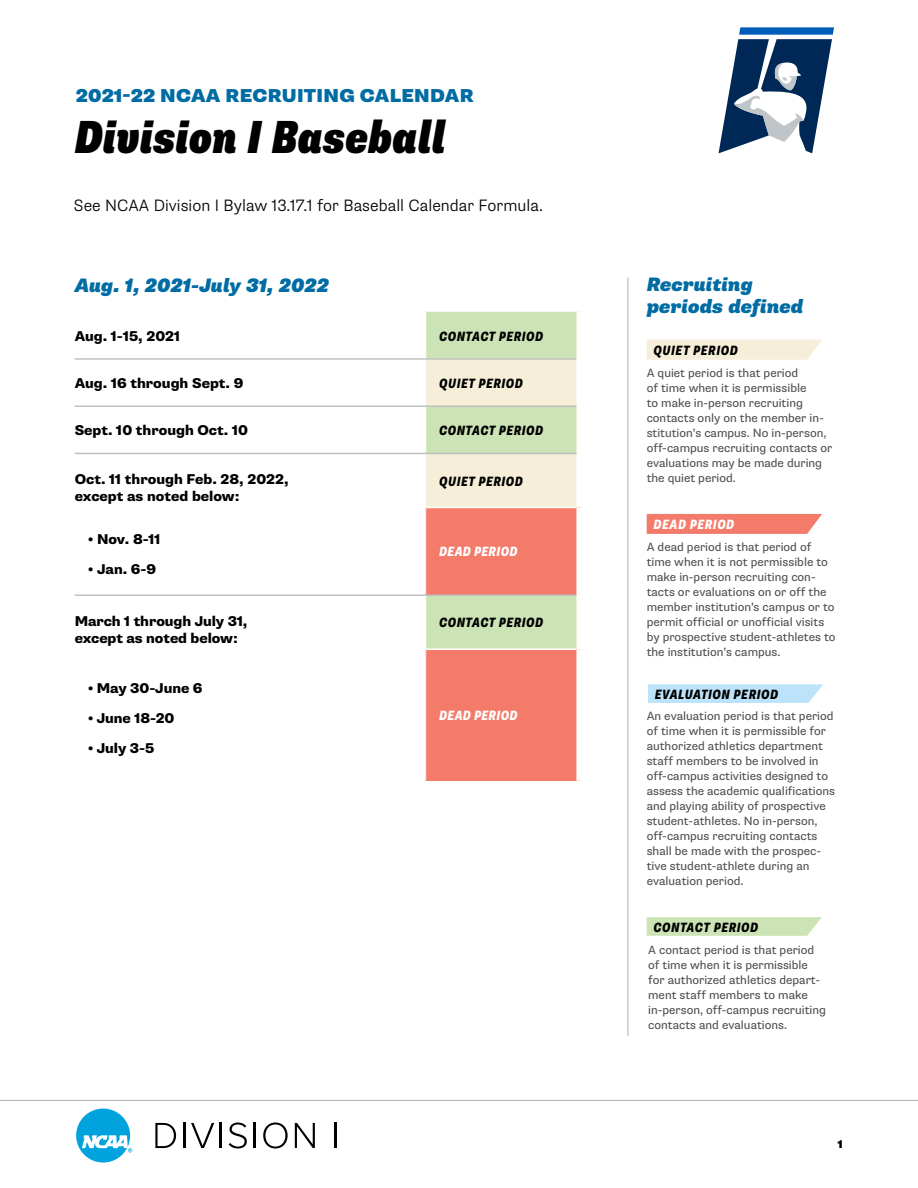
<style>
.page{position:relative;width:918px;height:1188px;background:#fff}
.page>*{position:absolute;margin:0;border:0;box-sizing:border-box;transform-origin:0 0}
.t1{font:italic 900 condensed 46.5px "Supria Sans";letter-spacing:-.005em;color:#000}
.t2{font:italic 900 19.5px/22.5px "Supria Sans";color:#006ca3}
.t3{font:900 18.75px "Supria Sans";letter-spacing:.015em;color:#006ca3}
.t4{font:300 16.5px "Supria Sans";letter-spacing:.005em;color:#000}
.t5{font:800 14.25px/16.5px "Supria Sans";color:#000}
.t6{font:italic 800 condensed 13.5px "Supria Sans";letter-spacing:.03em;color:#000}
.t7{font:italic 800 condensed 13.5px "Supria Sans";letter-spacing:.015em;color:#fff}
.t8{font:italic 800 condensed 13.5px "Supria Sans";letter-spacing:.035em;color:#fff}
.t9{font:12px/15px "Supria Sans";color:#4d4d4f}
.t10{font:900 11.25px "Supria Sans";color:#000}
</style>
<div class="page">
<svg style="left:718px;top:27px;width:116px;height:127px"></svg>
<div style="left:426px;top:312px;width:150px;height:336px;background:#cce4b5"></div>
<svg style="left:426px;top:360px;width:150px;height:147px;background:#e8eacd"></svg>
<div style="left:426px;top:507px;width:155px;height:88px;background:#f47b6a"></div>
<div style="left:426px;top:649px;width:155px;height:132px;background:#f47b6a"></div>
<div style="left:576px;top:507px;width:9px;height:88px;background:#fff"></div>
<div style="left:576px;top:649px;width:9px;height:132px;background:#fff"></div>
<hr style="left:75px;top:358px;width:351px;height:2px;background:#bfc1c1">
<hr style="left:426px;top:358px;width:150px;height:2px;background:#bfc1c1">
<hr style="left:75px;top:405px;width:351px;height:2px;background:#bfc1c1">
<hr style="left:426px;top:405px;width:150px;height:2px;background:#bfc1c1">
<hr style="left:75px;top:453px;width:351px;height:1px;background:#bfc1c1">
<hr style="left:426px;top:453px;width:150px;height:1px;background:#bfc1c1">
<hr style="left:75px;top:594px;width:351px;height:2px;background:#bfc1c1">
<hr style="left:426px;top:594px;width:150px;height:2px;background:#bfc1c1">
<hr style="left:426px;top:648px;width:150px;height:2px;background:#fff">
<hr style="left:426px;top:507px;width:150px;height:1px;background:#fff">
<svg style="left:647px;top:514px;width:175px;height:20px;background:#f48170"></svg>
<svg style="left:647px;top:340px;width:175px;height:20px;background:#f6eedb"></svg>
<svg style="left:647px;top:917px;width:175px;height:19px;background:#cfe5b9"></svg>
<svg style="left:648px;top:684px;width:175px;height:19px;background:#bfe4f9"></svg>
<hr style="left:628px;top:278px;width:1px;height:757px;background:#a9abac">
<hr style="left:0;top:1100px;width:918px;height:1px;background:#a9abac">
<svg style="left:155px;top:1123px;width:21px;height:25px"></svg>
<hr style="left:183px;top:1123px;width:2px;height:25px;background:#000">
<svg style="left:191px;top:1123px;width:23px;height:25px"></svg>
<hr style="left:220px;top:1123px;width:2px;height:25px;background:#000">
<svg style="left:229px;top:1123px;width:18px;height:26px"></svg>
<hr style="left:254px;top:1123px;width:2px;height:25px;background:#000">
<svg style="left:263px;top:1123px;width:25px;height:26px"></svg>
<svg style="left:295px;top:1123px;width:20px;height:25px"></svg>
<hr style="left:335px;top:1123px;width:2px;height:25px;background:#000">
<svg style="left:76px;top:1109px;width:56px;height:54px"></svg>
<h3 class="t3" style="left:76px;top:84px;width:399px">2021-22 NCAA RECRUITING CALENDAR</h3>
<h1 class="t1" style="left:74px;top:108px;width:373px">Division I Baseball</h1>
<h3 class="t4" style="left:74px;top:195px;width:470px">See NCAA Division I Bylaw 13.17.1 for Baseball Calendar Formula.</h3>
<h2 class="t2" style="left:75px;top:274px;width:256px">Aug. 1, 2021-July 31, 2022</h2>
<h2 class="t2" style="left:647px;top:274px;width:158px">Recruiting periods defined</h2>
<p class="t5" style="left:75px;top:328px;width:107px">Aug. 1-15, 2021</p>
<p class="t6" style="left:439px;top:328px;width:106px">CONTACT PERIOD</p>
<p class="t5" style="left:75px;top:375px;width:170px">Aug. 16 through Sept. 9</p>
<p class="t6" style="left:439px;top:375px;width:85px">QUIET PERIOD</p>
<p class="t5" style="left:75px;top:422px;width:175px">Sept. 10 through Oct. 10</p>
<p class="t6" style="left:439px;top:422px;width:106px">CONTACT PERIOD</p>
<p class="t5" style="left:75px;top:472px;width:215px">Oct. 11 through Feb. 28, 2022, except as noted below:</p>
<p class="t5" style="left:88px;top:532px;width:74px">• Nov. 8-11</p>
<p class="t5" style="left:88px;top:562px;width:70px">• Jan. 6-9</p>
<p class="t6" style="left:654px;top:342px;width:86px">QUIET PERIOD</p>
<p class="t9" style="left:647px;top:365px;width:187px">A quiet period is that period<br>of time when it is permissible<br>to make in-person recruiting contacts only on the member in&shy;stitution’s campus. No in-person, off-campus recruiting contacts or evaluations may be made during the quiet period.</p>
<p class="t6" style="left:439px;top:473px;width:85px">QUIET PERIOD</p>
<p class="t8" style="left:654px;top:516px;width:82px">DEAD PERIOD</p>
<p class="t9" style="left:647px;top:540px;width:190px">A dead period is that period of time when it is not permissible to make in-person recruiting con&shy;tacts or evaluations on or off the member institution’s campus or to permit official or unofficial visits by prospective student-athletes to the institution’s campus.</p>
<p class="t7" style="left:439px;top:543px;width:80px">DEAD PERIOD</p>
<p class="t5" style="left:75px;top:613px;width:174px">March 1 through July 31, except as noted below:</p>
<p class="t5" style="left:88px;top:680px;width:116px">• May 30-June 6</p>
<p class="t5" style="left:88px;top:710px;width:88px">• June 18-20</p>
<p class="t5" style="left:88px;top:740px;width:68px">• July 3-5</p>
<p class="t6" style="left:439px;top:614px;width:106px">CONTACT PERIOD</p>
<p class="t6" style="left:655px;top:686px;width:125px">EVALUATION PERIOD</p>
<p class="t7" style="left:439px;top:707px;width:80px">DEAD PERIOD</p>
<p class="t9" style="left:647px;top:709px;width:190px">An evaluation period is that period of time when it is permissible for authorized athletics department staff members to be involved in off-campus activities designed to assess the academic qualifications and playing ability of prospective student-athletes. No in-person, off-campus recruiting contacts shall be made with the prospec&shy;tive student-athlete during an evaluation period.</p>
<p class="t6" style="left:654px;top:919px;width:106px">CONTACT PERIOD</p>
<p class="t9" style="left:648px;top:942px;width:179px">A contact period is that period of time when it is permissible for authorized athletics depart&shy;ment staff members to make in-person, off-campus recruiting contacts and evaluations.</p>
<p class="t10" style="left:838px;top:1137px;width:7px">1</p>
</div>
